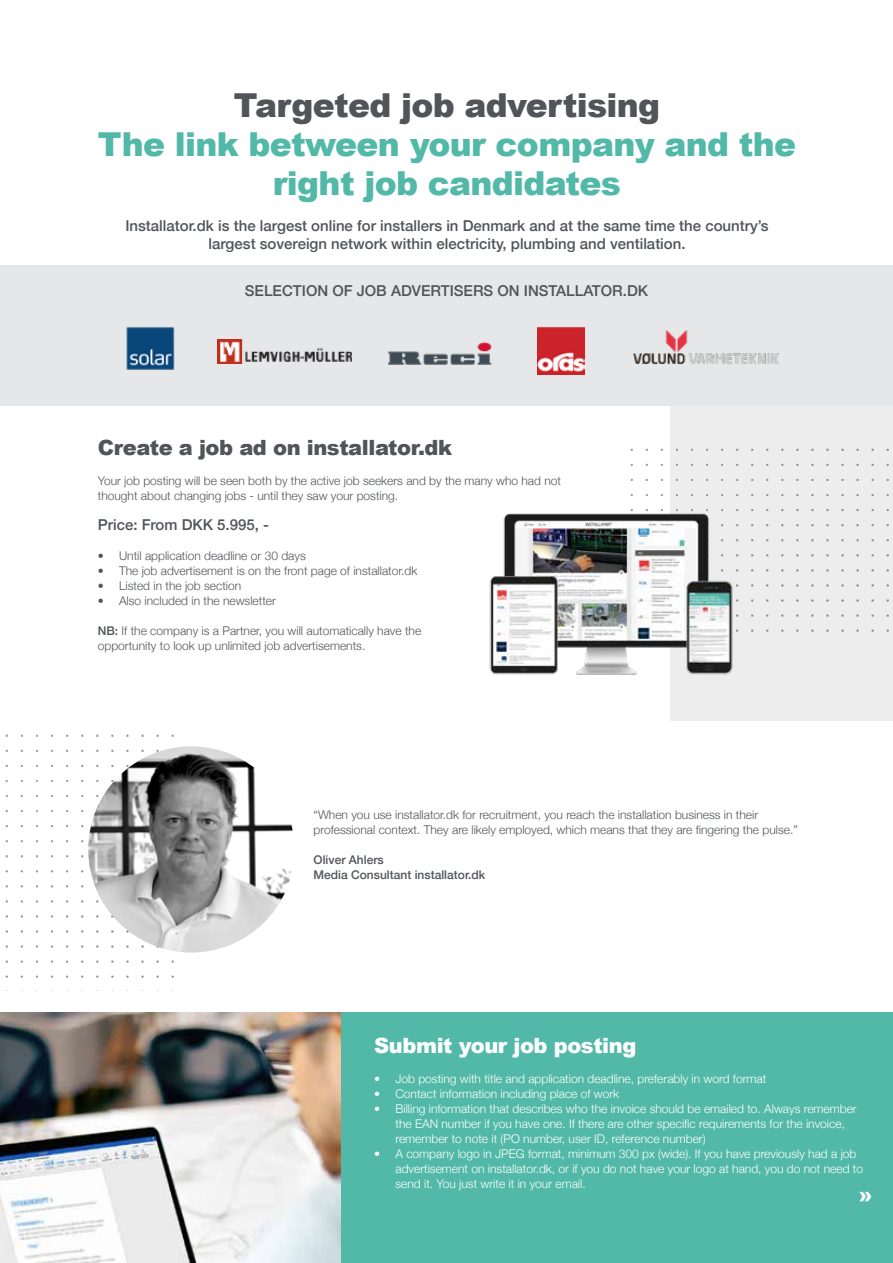
<style>
.page{position:relative;width:893px;height:1263px;background:#fff}
.page>*{position:absolute;margin:0;border:0;box-sizing:border-box;transform-origin:0 0}
.t1{font:900 33px/39px "Arial";letter-spacing:-.02em;color:#52b9a8;text-align:center}
.t2{font:900 33px "Arial";letter-spacing:-.02em;color:#515458}
.t3{font:900 21px "Arial";letter-spacing:-.02em;color:#515458}
.t4{font:900 21px "Arial";letter-spacing:-.02em;color:#fff}
.t5{font:500 15px/18px "Helvetica Neue";color:#515458;text-align:center}
.t6{font:300 12px/15px "Helvetica Neue";color:#515458}
.t7{font:300 12px/15px "Helvetica Neue";color:#fff}
.t8{font:500 12px/15px "Helvetica Neue";color:#515458}
.s1{font-weight:500}
</style>
<div class="page">
<div style="left:671px;top:406px;width:222px;height:315px;background:#eeeded"></div>
<div style="left:0;top:265px;width:893px;height:140px;background:#e6e7e8"></div>
<div style="left:0;top:1012px;width:893px;height:251px;background:#52b9a8"></div>
<img style="left:388px;top:343px;width:104px;height:22px">
<img style="left:126px;top:327px;width:49px;height:43px">
<img style="left:537px;top:327px;width:47px;height:48px">
<img style="left:633px;top:330px;width:146px;height:35px">
<img style="left:218px;top:339px;width:133px;height:25px">
<img style="left:630px;top:439px;width:259px;height:193px">
<img style="left:489px;top:511px;width:260px;height:167px">
<img style="left:5px;top:734px;width:174px;height:257px">
<img style="left:88px;top:746px;width:206px;height:206px;border-radius:103px">
<img style="left:0;top:1012px;width:340px;height:251px">
<h1 class="t2" style="left:234px;top:81px;width:428px">Targeted job advertising</h1>
<h1 class="t1" style="left:98px;top:124px;width:700px">The link between your company and the right job candidates</h1>
<p class="t5" style="left:125px;top:215px;width:645px">Installator.dk is the largest online for installers in Denmark and at the same time the country’s largest sovereign network within electricity, plumbing and ventilation.</p>
<p class="t5" style="left:245px;top:280px;width:405px">SELECTION OF JOB ADVERTISERS ON INSTALLATOR.DK</p>
<h2 class="t3" style="left:98px;top:432px;width:356px">Create a job ad on installator.dk</h2>
<p class="t6" style="left:98px;top:472px;width:465px">Your job posting will be seen both by the active job seekers and by the many who had not thought about changing jobs - until they saw your posting.</p>
<p class="t5" style="left:98px;top:515px;width:173px">Price: From DKK 5.995, -</p>
<p class="t6" style="left:98px;top:547px;width:209px">• Until application deadline or 30 days</p>
<p class="t6" style="left:98px;top:562px;width:321px">• The job advertisement is on the front page of installator.dk</p>
<p class="t6" style="left:98px;top:577px;width:145px">• Listed in the job section</p>
<p class="t6" style="left:98px;top:592px;width:180px">• Also included in the newsletter</p>
<p class="t6" style="left:98px;top:622px;width:325px"><span class="s1">NB:</span> If the company is a Partner, you will automatically have the opportunity to look up unlimited job advertisements.</p>
<p class="t6" style="left:314px;top:806px;width:486px">“When you use installator.dk for recruitment, you reach the installation business in their professional context. They are likely employed, which means that they are fingering the pulse.”</p>
<p class="t8" style="left:314px;top:851px;width:173px">Oliver Ahlers<br>Media Consultant installator.dk</p>
<h2 class="t4" style="left:374px;top:1030px;width:264px">Submit your job posting</h2>
<p class="t7" style="left:374px;top:1070px;width:394px">• Job posting with title and application deadline, preferably in word format</p>
<p class="t7" style="left:374px;top:1085px;width:247px">• Contact information including place of work</p>
<p class="t7" style="left:395px;top:1100px;width:463px;text-indent:-21px">• Billing information that describes who the invoice should be emailed to. Always remember the EAN number if you have one. If there are other specific requirements for the invoice, remember to note it (PO number, user ID, reference number)</p>
<p class="t7" style="left:395px;top:1145px;width:469px;text-indent:-21px">• A company logo in JPEG format, minimum 300 px (wide). If you have previously had a job advertisement on installator.dk, or if you do not have your logo at hand, you do not need to send it. You just write it in your email.</p>
<h2 class="t4" style="left:858px;top:1179px;width:16px">»</h2>
</div>
